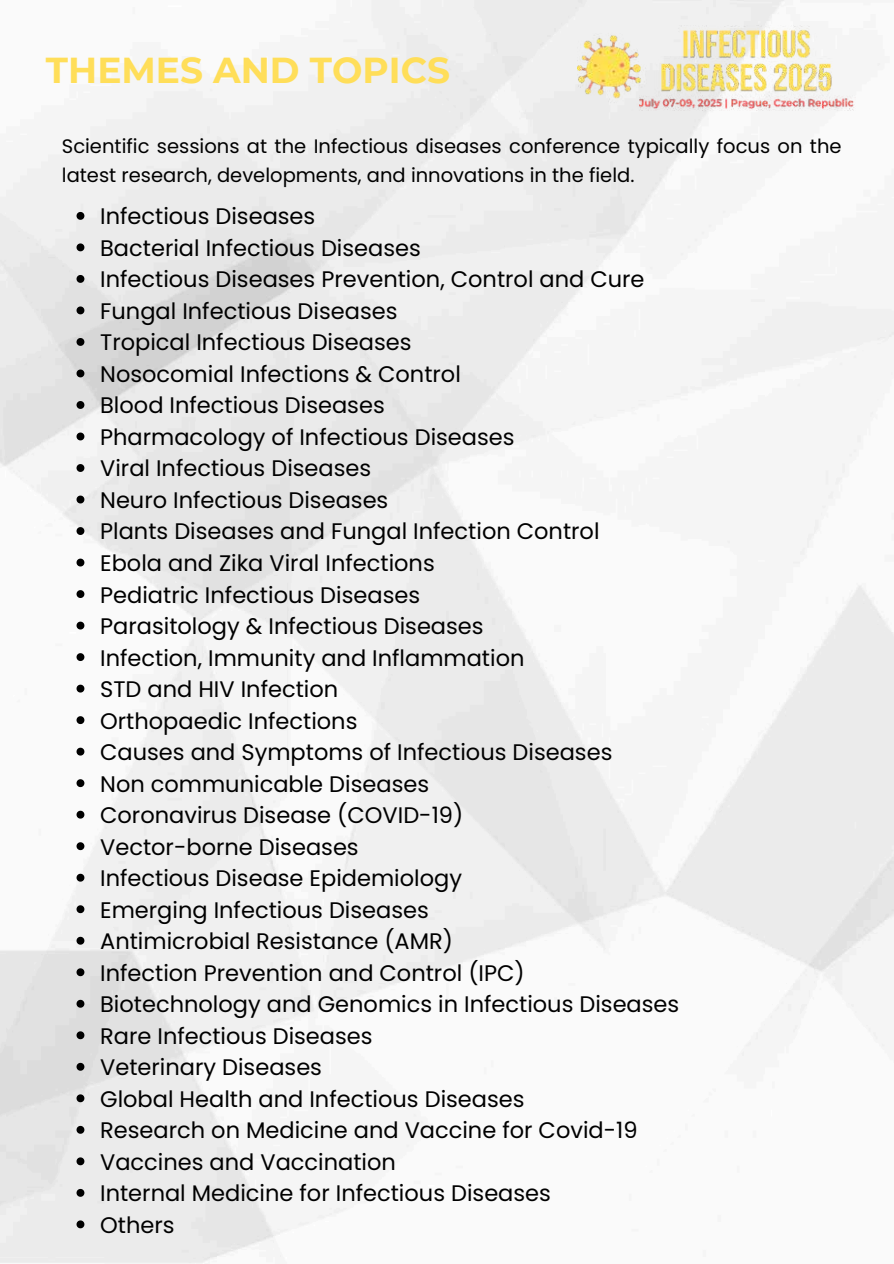
<style>
.page{position:relative;width:894px;height:1264px;background:#fff}
.page>*{position:absolute;margin:0;border:0;box-sizing:border-box;transform-origin:0 0}
.t1{font:700 36px "Montserrat";color:#ffde59}
.t2{font:22.5px/31.5px "Poppins";color:#000}
.t3{font:19.5px/29.2px "Poppins";color:#000}
</style>
<div class="page">
<img style="left:0;top:0;width:893px;height:1263px">
<svg style="left:76px;top:212px;width:8px;height:8px"></svg>
<svg style="left:76px;top:243px;width:8px;height:8px"></svg>
<svg style="left:76px;top:275px;width:8px;height:8px"></svg>
<svg style="left:76px;top:306px;width:8px;height:8px"></svg>
<svg style="left:76px;top:338px;width:8px;height:8px"></svg>
<svg style="left:76px;top:369px;width:8px;height:8px"></svg>
<svg style="left:76px;top:401px;width:8px;height:8px"></svg>
<svg style="left:76px;top:432px;width:8px;height:8px"></svg>
<svg style="left:76px;top:464px;width:8px;height:8px"></svg>
<svg style="left:76px;top:495px;width:8px;height:8px"></svg>
<svg style="left:76px;top:527px;width:8px;height:8px"></svg>
<svg style="left:76px;top:558px;width:8px;height:8px"></svg>
<svg style="left:76px;top:590px;width:8px;height:8px"></svg>
<svg style="left:76px;top:621px;width:8px;height:8px"></svg>
<svg style="left:76px;top:653px;width:8px;height:8px"></svg>
<svg style="left:76px;top:684px;width:8px;height:8px"></svg>
<svg style="left:76px;top:716px;width:8px;height:8px"></svg>
<svg style="left:76px;top:747px;width:8px;height:8px"></svg>
<svg style="left:76px;top:779px;width:8px;height:8px"></svg>
<svg style="left:76px;top:810px;width:8px;height:8px"></svg>
<svg style="left:76px;top:842px;width:8px;height:8px"></svg>
<svg style="left:76px;top:873px;width:8px;height:8px"></svg>
<svg style="left:76px;top:905px;width:8px;height:8px"></svg>
<svg style="left:76px;top:936px;width:8px;height:8px"></svg>
<svg style="left:76px;top:968px;width:8px;height:8px"></svg>
<svg style="left:76px;top:999px;width:8px;height:8px"></svg>
<svg style="left:76px;top:1031px;width:8px;height:8px"></svg>
<svg style="left:76px;top:1062px;width:8px;height:8px"></svg>
<svg style="left:76px;top:1094px;width:8px;height:8px"></svg>
<svg style="left:76px;top:1125px;width:8px;height:8px"></svg>
<svg style="left:76px;top:1157px;width:8px;height:8px"></svg>
<svg style="left:76px;top:1188px;width:8px;height:8px"></svg>
<svg style="left:76px;top:1220px;width:8px;height:8px"></svg>
<img style="left:577px;top:26px;width:278px;height:86px">
<h1 class="t1" style="left:46px;top:49px;width:405px">THEMES AND TOPICS</h1>
<p class="t3" style="left:62px;top:131px;width:781px">Scientific sessions at the Infectious diseases conference typically focus on the latest research, developments, and innovations in the field.</p>
<p class="t2" style="left:100px;top:201px;width:580px">Infectious Diseases<br>Bacterial Infectious Diseases<br>Infectious Diseases Prevention, Control and Cure<br>Fungal Infectious Diseases<br>Tropical Infectious Diseases<br>Nosocomial Infections &amp; Control<br>Blood Infectious Diseases<br>Pharmacology of Infectious Diseases<br>Viral Infectious Diseases<br>Neuro Infectious Diseases<br>Plants Diseases and Fungal Infection Control<br>Ebola and Zika Viral Infections<br>Pediatric Infectious Diseases<br>Parasitology &amp; Infectious Diseases<br>Infection, Immunity and Inflammation<br>STD and HIV Infection<br>Orthopaedic Infections<br>Causes and Symptoms of Infectious Diseases<br>Non communicable Diseases<br>Coronavirus Disease (COVID-19)<br>Vector-borne Diseases<br>Infectious Disease Epidemiology<br>Emerging Infectious Diseases<br>Antimicrobial Resistance (AMR)<br>Infection Prevention and Control (IPC)<br>Biotechnology and Genomics in Infectious Diseases<br>Rare Infectious Diseases<br>Veterinary Diseases<br>Global Health and Infectious Diseases<br>Research on Medicine and Vaccine for Covid-19<br>Vaccines and Vaccination<br>Internal Medicine for Infectious Diseases<br>Others</p>
</div>
